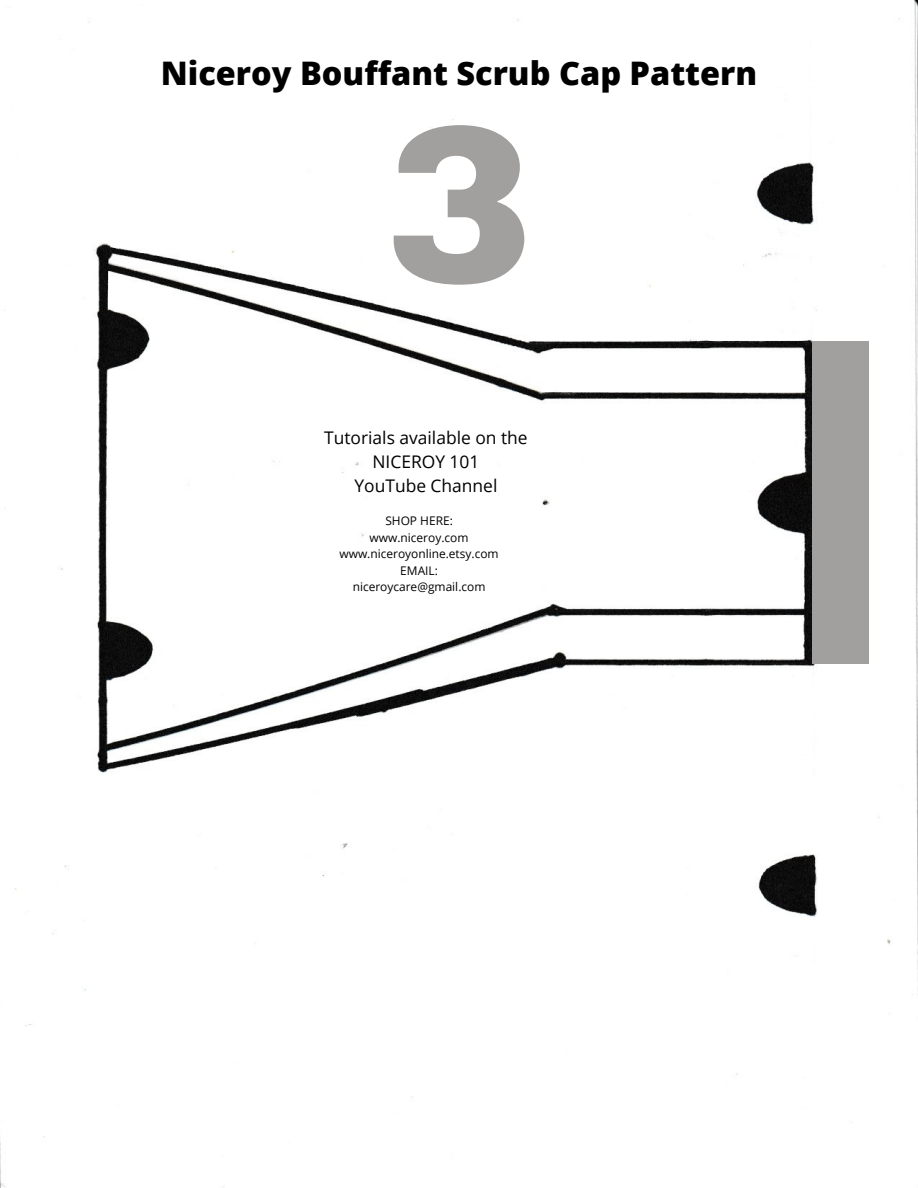
<style>
.page{position:relative;width:918px;height:1188px;background:#fff}
.page>*{position:absolute;margin:0;border:0;box-sizing:border-box;transform-origin:0 0}
.t1{font:900 224.1px "Archivo";color:#a1a09e}
.t2{font:800 32.4px "Open Sans";color:#000}
.t3{font:17.4px "Open Sans";color:#000}
.t4{font:12px "Open Sans";color:#000}
</style>
<div class="page">
<img style="left:0;top:0;width:918px;height:1188px">
<div style="left:813px;top:341px;width:56px;height:323px;background:#a1a09e"></div>
<p class="t2" style="left:161px;top:50px;width:598px">Niceroy Bouffant Scrub Cap Pattern</p>
<p class="t1" style="left:384px;top:85px;width:151px">3</p>
<p class="t3" style="left:324px;top:425px;width:205px">Tutorials available on the</p>
<p class="t3" style="left:372px;top:449px;width:108px">NICEROY 101</p>
<p class="t3" style="left:354px;top:474px;width:144px">YouTube Channel</p>
<p class="t4" style="left:385px;top:512px;width:69px">SHOP HERE:</p>
<p class="t4" style="left:370px;top:529px;width:100px">www.niceroy.com</p>
<p class="t4" style="left:339px;top:545px;width:161px">www.niceroyonline.etsy.com</p>
<p class="t4" style="left:400px;top:562px;width:39px">EMAIL:</p>
<p class="t4" style="left:353px;top:579px;width:134px">niceroycare@gmail.com</p>
</div>
